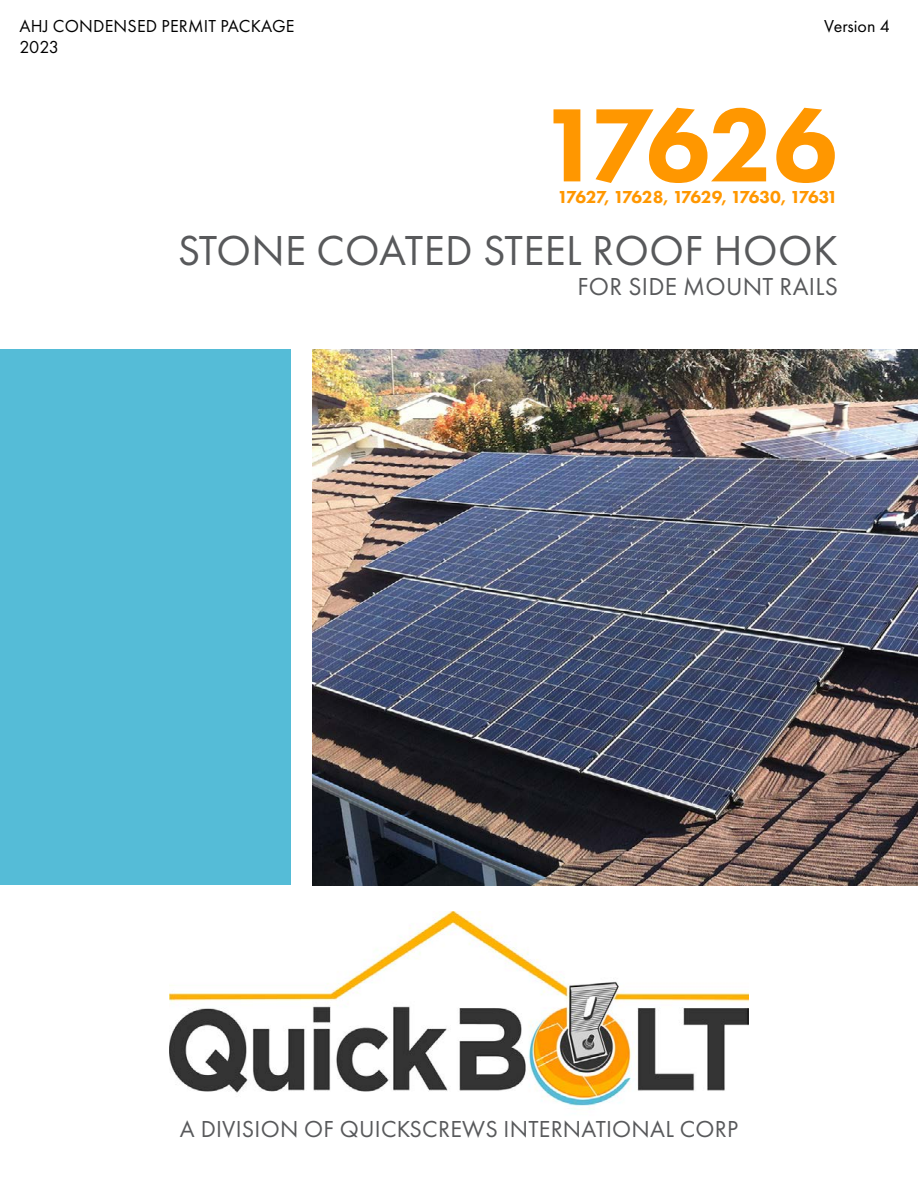
<style>
.page{position:relative;width:918px;height:1188px;background:#fff}
.page>*{position:absolute;margin:0;border:0;box-sizing:border-box;transform-origin:0 0}
.t1{font:800 108px "Futura PT";letter-spacing:-.05em;color:#ff9700}
.t2{font:43.5px "Futura PT";letter-spacing:.01em;color:#58595b}
.t3{font:25.5px "Futura PT";letter-spacing:.01em;color:#58595b}
.t4{font:24px "Futura PT";letter-spacing:.01em;color:#58595b}
.t5{font:18px/21.6px "Futura PT";letter-spacing:.01em;color:#000}
.t6{font:800 18px "Futura PT";letter-spacing:-.085em;color:#ff9700}
</style>
<div class="page">
<img style="left:169px;top:911px;width:580px;height:195px">
<img style="left:312px;top:349px;width:606px;height:537px">
<div style="left:0;top:350px;width:291px;height:535px;background:#55bcd7"></div>
<p class="t5" style="left:19px;top:15px;width:277px">AHJ CONDENSED PERMIT PACKAGE<br>2023</p>
<p class="t5" style="left:824px;top:15px;width:67px">Version 4</p>
<h1 class="t1" style="left:539px;top:78px;width:301px">17626</h1>
<p class="t6" style="left:558px;top:186px;width:282px">17627, 17628, 17629, 17630, 17631</p>
<h2 class="t2" style="left:178px;top:225px;width:662px">STONE COATED STEEL ROOF HOOK</h2>
<p class="t3" style="left:578px;top:272px;width:262px">FOR SIDE MOUNT RAILS</p>
<p class="t4" style="left:180px;top:1115px;width:560px">A DIVISION OF QUICKSCREWS INTERNATIONAL CORP</p>
</div>
